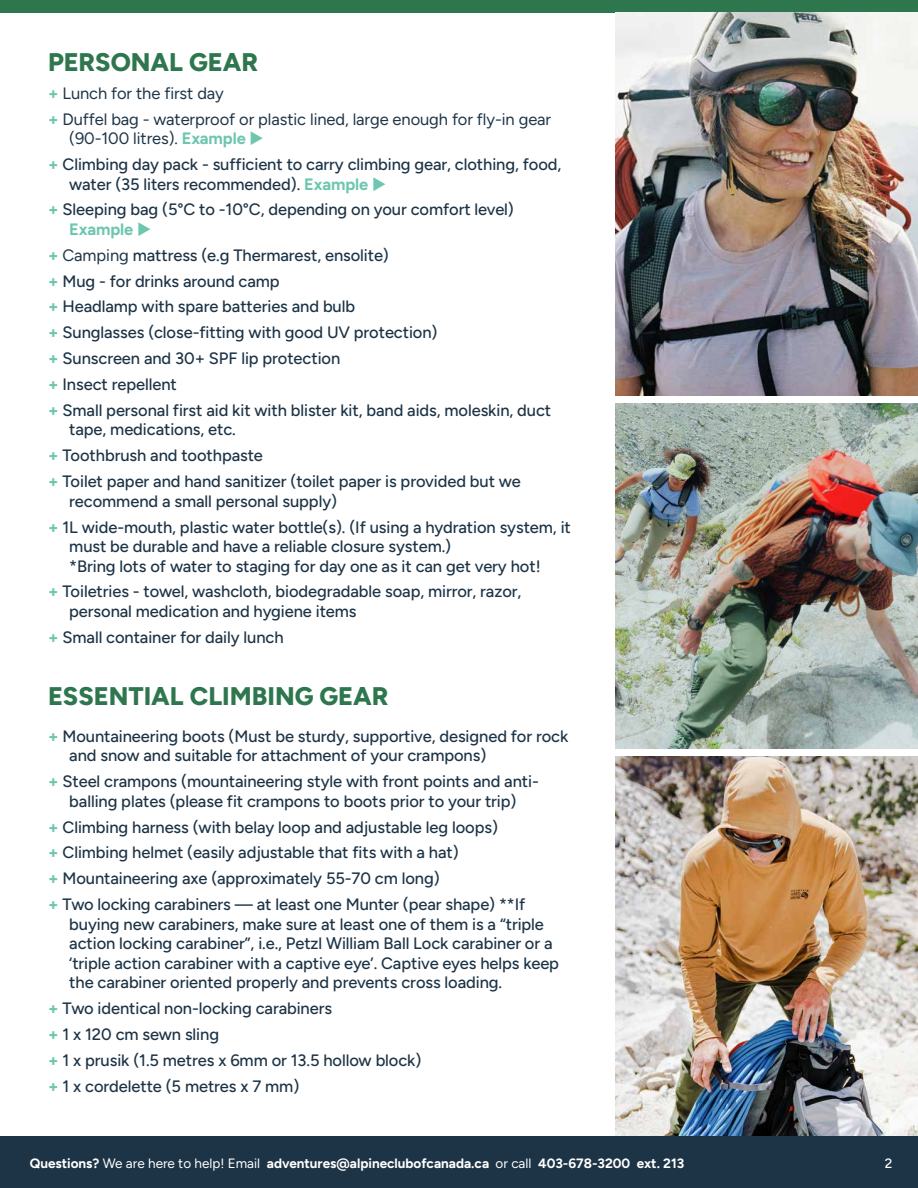
<style>
.page{position:relative;width:918px;height:1188px;background:#fff}
.page>*{position:absolute;margin:0;border:0;box-sizing:border-box;transform-origin:0 0}
.t1{font:800 25.5px "Figtree";color:#2e774e}
.t2{font:500 16.5px/25.8px "Figtree";letter-spacing:-.005em;color:#1d3446}
.t3{font:16.5px/25.8px "Figtree";letter-spacing:-.005em;color:#1d3446}
.t4{font:700 13.5px "Figtree";color:#fff}
.t5{font:500 13.5px "Figtree";color:#fff}
.s1{font-weight:800;color:#6dc6af}
.s2{font-weight:400}
.s3{font-weight:700;color:#6dc6af}
.s4{color:#6dc6af}
</style>
<div class="page">
<div style="left:0;top:0;width:918px;height:12px;background:#2e774e"></div>
<img style="left:615px;top:756px;width:303px;height:381px">
<img style="left:615px;top:13px;width:303px;height:382px">
<img style="left:615px;top:404px;width:303px;height:344px">
<div style="left:0;top:1137px;width:918px;height:51px;background:#1d3446"></div>
<h1 class="t1" style="left:48px;top:46px;width:212px">PERSONAL GEAR</h1>
<p class="t3" style="left:48px;top:80px;width:505px"><span class="s1">+</span> Lunch for the first day<br><span class="s1">+</span> Duffel bag - waterproof or plastic lined, large enough for fly-in gear</p>
<p class="t2" style="left:48px;top:125px;width:515px;text-indent:21px"><span class="s2">(90-100 litres).</span> <span class="s3">Example</span> <span class="s4">◆<br></span><span class="s1">+</span> Climbing day pack - sufficient to carry climbing gear, clothing, food,</p>
<p class="t2" style="left:48px;top:171px;width:467px;text-indent:21px">water (35 liters recommended). <span class="s3">Example</span> <span class="s4">◆<br></span><span class="s1">+</span> Sleeping bag (5°C to -10°C, depending on your comfort level)</p>
<p class="t2" style="left:48px;top:216px;width:505px;text-indent:21px"><span class="s3">Example</span> <span class="s4">◆<br></span><span class="s1">+</span> <span class="s2">Camping</span> mattress (e.g Thermarest, ensolite)<br><span class="s1">+</span> Mug - for drinks around camp<br><span class="s1">+</span> Headlamp with spare batteries and bulb<br><span class="s1">+</span> Sunglasses (close-fitting with good UV protection)<br><span class="s1">+</span> Sunscreen and 30+ SPF lip protection<br><span class="s1">+</span> Insect repellent<br><span class="s1">+</span> Small personal first aid kit with blister kit, band aids, moleskin, duct</p>
<p class="t2" style="left:48px;top:417px;width:474px;text-indent:21px">tape, medications, etc.<br><span class="s1">+</span> Toothbrush and toothpaste<br><span class="s1">+</span> Toilet paper and hand sanitizer (toilet paper is provided but we</p>
<p class="t2" style="left:48px;top:488px;width:524px;text-indent:21px">recommend a small personal supply)<br><span class="s1">+</span> 1L wide-mouth, plastic water bottle(s). (If using a hydration system, it</p>
<p class="t2" style="left:69px;top:537px;width:473px;line-height:19.5px">must be durable and have a reliable closure system.)<br>*Bring lots of water to staging for day one as it can get very hot!</p>
<p class="t2" style="left:69px;top:582px;width:454px;line-height:19.5px;text-indent:-21px"><span class="s1">+</span> Toiletries - towel, washcloth, biodegradable soap, mirror, razor, personal medication and hygiene items</p>
<p class="t2" style="left:48px;top:624px;width:237px"><span class="s1">+</span> Small container for daily lunch</p>
<h1 class="t1" style="left:48px;top:681px;width:342px">ESSENTIAL CLIMBING GEAR</h1>
<p class="t2" style="left:69px;top:726px;width:501px;line-height:19.5px;text-indent:-21px"><span class="s1">+</span> Mountaineering boots (Must be sturdy, supportive, designed for rock and snow and suitable for attachment of your crampons)</p>
<p class="t2" style="left:48px;top:772px;width:492px;line-height:19.5px;text-align:center"><span class="s1">+</span> Steel crampons (mountaineering style with front points and anti&shy;balling plates (please fit crampons to boots prior to your trip)</p>
<p class="t2" style="left:48px;top:814px;width:479px"><span class="s1">+</span> Climbing harness (with belay loop and adjustable leg loops)<br><span class="s1">+</span> Climbing helmet (easily adjustable that fits with a hat)<br><span class="s1">+</span> Mountaineering axe (approximately 55-70 cm long)<br><span class="s1">+</span> Two locking carabiners — at least one Munter (pear shape) **If</p>
<p class="t2" style="left:69px;top:914px;width:491px;line-height:19.5px">buying new carabiners, make sure at least one of them is a “triple action locking carabiner”, i.e., Petzl William Ball Lock carabiner or a ‘triple action carabiner with a captive eye’. Captive eyes helps keep the carabiner oriented properly and prevents cross loading.</p>
<p class="t2" style="left:48px;top:995px;width:375px"><span class="s1">+</span> Two identical non-locking carabiners<br><span class="s1">+</span> 1 x 120 cm sewn sling<br><span class="s1">+</span> 1 x prusik (1.5 metres x 6mm or 13.5 hollow block) <span class="s1">+</span> 1 x cordelette (5 metres x 7 mm)</p>
<p class="t4" style="left:30px;top:1155px;width:656px">Questions? <span class="s2">We are here to help! Email</span> adventures@alpineclubofcanada.ca <span class="s2">or call</span> 403-678-3200 ext. 213</p>
<p class="t5" style="left:885px;top:1155px;width:9px">2</p>
</div>
